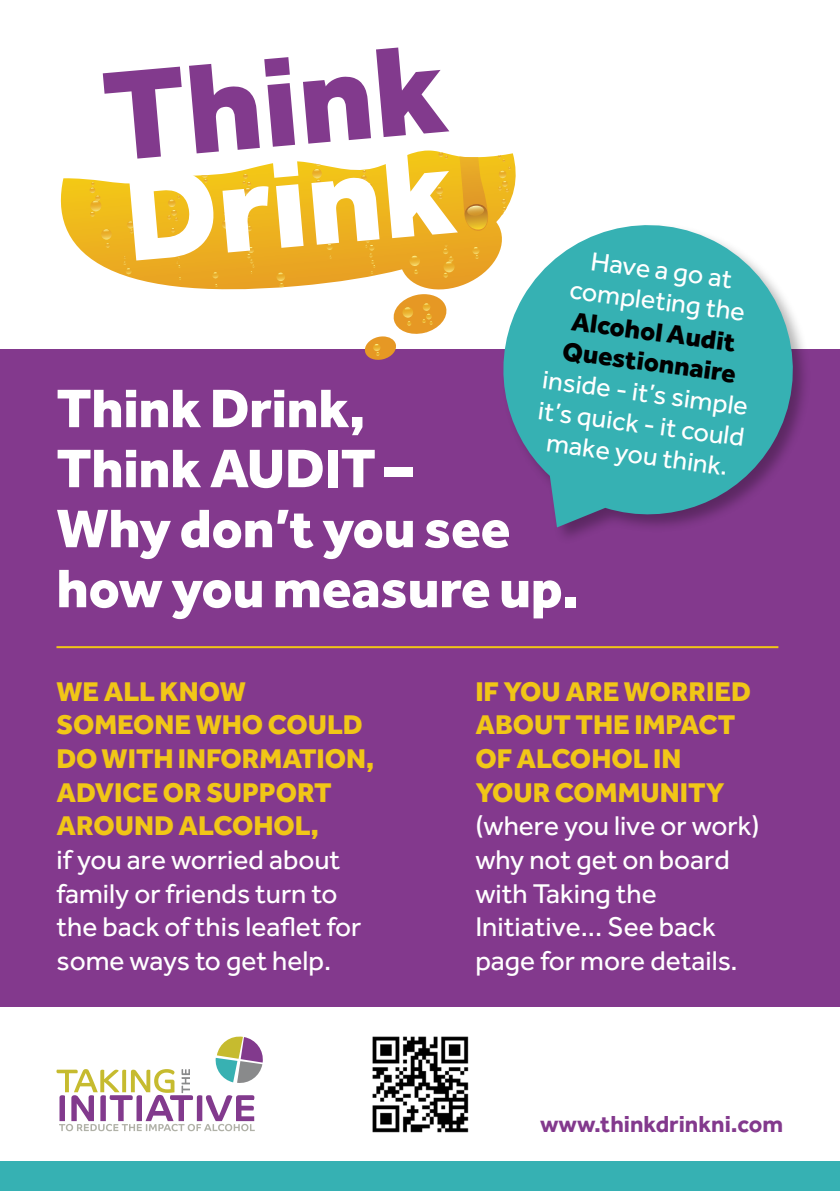
<style>
.page{position:relative;width:840px;height:1191px;background:#fff}
.page>*{position:absolute;margin:0;border:0;box-sizing:border-box;transform-origin:0 0}
.t1{font:800 131.8px "Effra";color:#fff}
.t2{font:800 131.8px "Effra";color:#823a8d}
.t3{font:800 56px/60px "Effra";letter-spacing:-.005em;color:#fff}
.t4{font:28px/33.6px "Effra";color:#fff}
.t5{font:27px/31px "Effra";color:#fff;text-align:center}
.t6{font:700 24px "Effra";color:#83398d}
.s1{font-weight:800;color:#000}
.s2{font-weight:800;color:#f1c617}
</style>
<div class="page">
<div style="left:0;top:349px;width:839px;height:657px;background:#83398d"></div>
<div style="left:0;top:1161px;width:839px;height:30px;background:#36b1b3"></div>
<svg style="left:56px;top:1036px;width:207px;height:95px"></svg>
<svg style="left:60px;top:150px;width:456px;height:210px"></svg>
<svg style="left:459px;top:156px;width:30px;height:76px;background:#e4aa29"></svg>
<svg style="left:283px;top:229px;width:5px;height:4px"></svg>
<svg style="left:326px;top:244px;width:7px;height:6px"></svg>
<svg style="left:212px;top:272px;width:6px;height:6px"></svg>
<svg style="left:221px;top:211px;width:10px;height:18px"></svg>
<svg style="left:280px;top:215px;width:6px;height:6px"></svg>
<svg style="left:438px;top:152px;width:10px;height:7px"></svg>
<svg style="left:246px;top:247px;width:9px;height:26px"></svg>
<svg style="left:240px;top:166px;width:12px;height:65px"></svg>
<svg style="left:435px;top:187px;width:8px;height:12px"></svg>
<svg style="left:131px;top:196px;width:9px;height:7px"></svg>
<svg style="left:127px;top:221px;width:7px;height:12px"></svg>
<svg style="left:472px;top:247px;width:7px;height:12px"></svg>
<svg style="left:373px;top:344px;width:7px;height:12px"></svg>
<svg style="left:201px;top:171px;width:7px;height:12px"></svg>
<svg style="left:312px;top:150px;width:10px;height:39px"></svg>
<svg style="left:122px;top:256px;width:10px;height:42px"></svg>
<svg style="left:364px;top:238px;width:12px;height:48px"></svg>
<svg style="left:361px;top:164px;width:13px;height:68px"></svg>
<svg style="left:89px;top:176px;width:13px;height:41px"></svg>
<svg style="left:442px;top:243px;width:12px;height:35px"></svg>
<svg style="left:501px;top:199px;width:10px;height:6px"></svg>
<svg style="left:497px;top:150px;width:14px;height:42px"></svg>
<svg style="left:171px;top:228px;width:10px;height:40px"></svg>
<svg style="left:167px;top:166px;width:13px;height:55px"></svg>
<svg style="left:421px;top:303px;width:11px;height:22px"></svg>
<svg style="left:276px;top:272px;width:9px;height:15px"></svg>
<svg style="left:409px;top:255px;width:11px;height:19px"></svg>
<svg style="left:101px;top:229px;width:11px;height:19px"></svg>
<svg style="left:402px;top:307px;width:11px;height:19px"></svg>
<hr style="left:56px;top:646px;width:722px;height:2px;background:#f1c617">
<svg style="left:488px;top:205px;width:316px;height:322px;fill:#36b1b3"></svg>
<img style="left:372px;top:1036px;width:97px;height:97px">
<p class="t2" style="left:97px;top:36px;width:345px;rotate:-5deg">Think</p>
<p class="t1" style="left:117px;top:136px;width:333px;rotate:-5deg">Drink</p>
<p class="t5" style="left:558px;top:241px;width:209px;rotate:7deg">Have a go at completing the<br><span class="s1">Alcohol Audit<br>Questionnaire </span>inside - it’s simple it’s quick - it could make you think.</p>
<p class="t3" style="left:56px;top:377px;width:523px">Think Drink,<br>Think AUDIT –<br>Why don’t you see how you measure up.</p>
<p class="t4" style="left:56px;top:674px;width:319px"><span class="s2">WE ALL KNOW<br>SOMEONE WHO COULD<br>DO WITH INFORMATION,<br>ADVICE OR SUPPORT<br>AROUND ALCOHOL,<br></span>if you are worried about family or friends turn to the back of this leaflet for some ways to get help.</p>
<p class="t4" style="left:475px;top:674px;width:285px"><span class="s2">IF YOU ARE WORRIED<br>ABOUT THE IMPACT<br>OF ALCOHOL IN<br>YOUR COMMUNITY </span>(where you live or work) why not get on board with Taking the<br>Initiative... See back page for more details.</p>
<p class="t6" style="left:539px;top:1109px;width:244px">www.thinkdrinkni.com</p>
</div>
